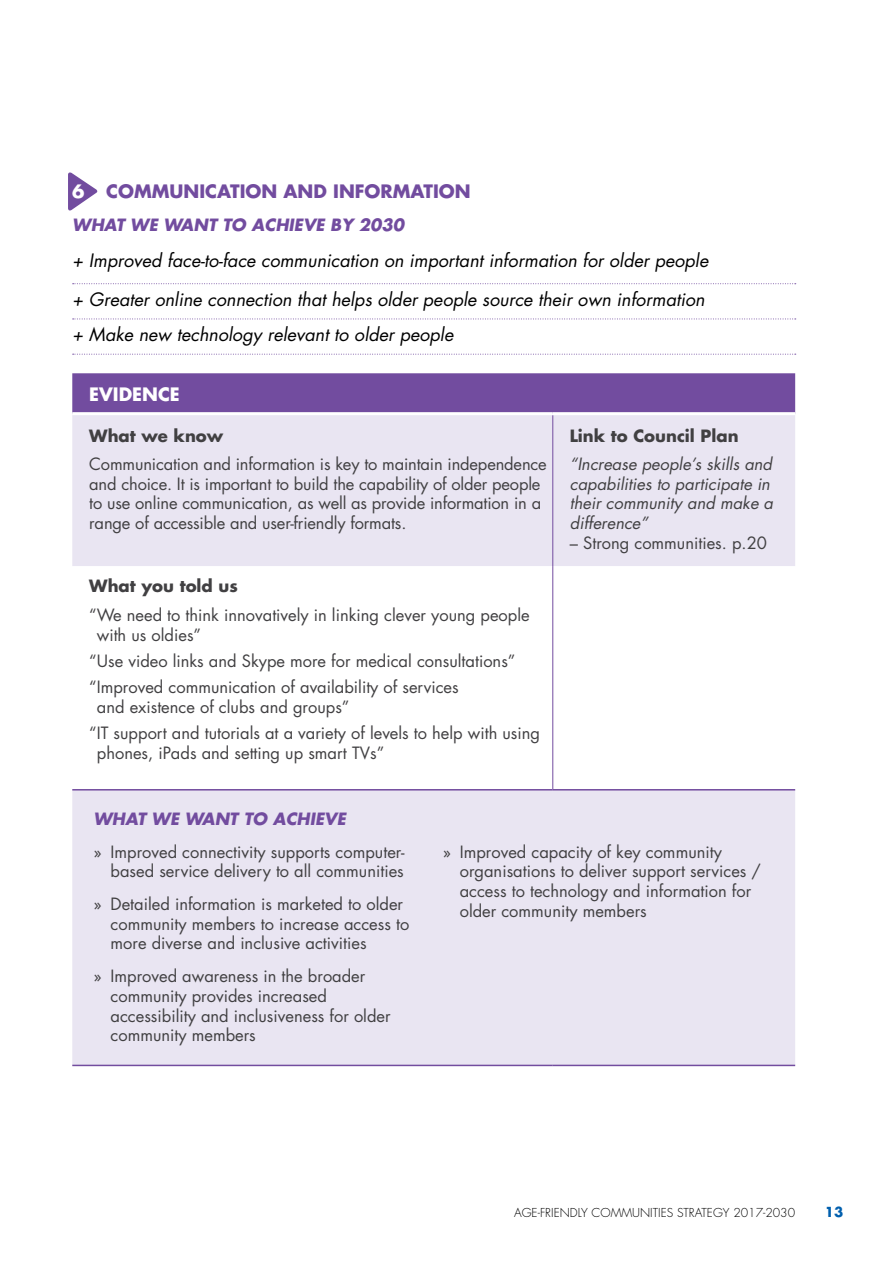
<style>
.page{position:relative;width:893px;height:1263px;background:#fff}
.page>*{position:absolute;margin:0;border:0;box-sizing:border-box;transform-origin:0 0}
.t1{font:italic 18px/38.8px "Futura";color:#000}
.t2{font:700 18px "Futura Std";color:#724c9f}
.t3{font:700 18px "Futura Std";color:#fff}
.t4{font:16.5px/19.8px "Futura Std";color:#414042}
.t5{font:italic 16.5px/19.8px "Futura Std";color:#414042}
.t6{font:italic 700 16.5px "Futura";color:#724c9f}
.t7{font:700 16.5px "Futura Std";color:#414042}
.t8{font:700 13.5px "Futura Std";color:#005fae}
.t9{font:300 12px "Futura";color:#000}
.s1{color:#fff}
</style>
<div class="page">
<svg style="left:68px;top:172px;width:29px;height:39px"></svg>
<svg style="left:73px;top:283px;width:723px;height:1px"></svg>
<svg style="left:73px;top:319px;width:723px;height:1px"></svg>
<svg style="left:73px;top:354px;width:723px;height:1px"></svg>
<div style="left:72px;top:373px;width:723px;height:39px;background:#724c9f"></div>
<svg style="left:72px;top:415px;width:723px;height:650px;fill:#e9e5f2"></svg>
<hr style="left:72px;top:789px;width:481px;height:1px;background:#724c9f">
<hr style="left:553px;top:789px;width:242px;height:1px;background:#724c9f">
<hr style="left:72px;top:1065px;width:481px;height:1px;background:#724c9f">
<hr style="left:553px;top:1065px;width:242px;height:1px;background:#724c9f">
<hr style="left:552px;top:415px;width:1px;height:151px;background:#724c9f">
<hr style="left:552px;top:566px;width:1px;height:223px;background:#724c9f">
<p class="t2" style="left:72px;top:180px;width:400px"><span class="s1">6</span> COMMUNICATION AND INFORMATION</p>
<p class="t6" style="left:72px;top:214px;width:333px">WHAT WE WANT TO ACHIEVE BY 2030</p>
<p class="t1" style="left:72px;top:241px;width:638px">+ Improved face-to-face communication on important information for older people + Greater online connection that helps older people source their own information</p>
<p class="t1" style="left:72px;top:316px;width:383px">+ Make new technology relevant to older people</p>
<p class="t3" style="left:89px;top:382px;width:92px">EVIDENCE</p>
<p class="t7" style="left:89px;top:424px;width:135px">What we know</p>
<p class="t4" style="left:89px;top:454px;width:459px">Communication and information is key to maintain independence and choice. It is important to build the capability of older people to use online communication, as well as provide information in a range of accessible and user-friendly formats.</p>
<p class="t7" style="left:89px;top:575px;width:150px">What you told us</p>
<p class="t4" style="left:97px;top:605px;width:434px;text-indent:-8px">“We need to think innovatively in linking clever young people with us oldies”</p>
<p class="t4" style="left:89px;top:648px;width:428px;line-height:26.2px">“Use video links and Skype more for medical consultations” “Improved communication of availability of services</p>
<p class="t4" style="left:89px;top:694px;width:452px;line-height:26.2px;text-indent:8px">and existence of clubs and groups”<br>“IT support and tutorials at a variety of levels to help with using</p>
<p class="t4" style="left:97px;top:743px;width:289px">phones, iPads and setting up smart TVs”</p>
<p class="t7" style="left:570px;top:424px;width:170px">Link to Council Plan</p>
<p class="t5" style="left:570px;top:454px;width:205px">“Increase people’s skills and capabilities to participate in their community and make a difference”</p>
<p class="t4" style="left:570px;top:533px;width:199px">– Strong communities. p.20</p>
<p class="t6" style="left:94px;top:808px;width:254px">WHAT WE WANT TO ACHIEVE</p>
<p class="t4" style="left:94px;top:842px;width:312px;text-align:right">» Improved connectivity supports computer&shy;based service delivery to all communities</p>
<p class="t4" style="left:111px;top:894px;width:300px;text-indent:-17px">» Detailed information is marketed to older community members to increase access to more diverse and inclusive activities</p>
<p class="t4" style="left:111px;top:966px;width:282px;text-indent:-17px">» Improved awareness in the broader community provides increased accessibility and inclusiveness for older community members</p>
<p class="t4" style="left:460px;top:842px;width:303px;text-indent:-17px">» Improved capacity of key community organisations to deliver support services / access to technology and information for older community members</p>
<p class="t9" style="left:514px;top:1205px;width:283px">AGE-FRIENDLY COMMUNITIES STRATEGY 2017-2030</p>
<p class="t8" style="left:825px;top:1203px;width:20px">13</p>
</div>
